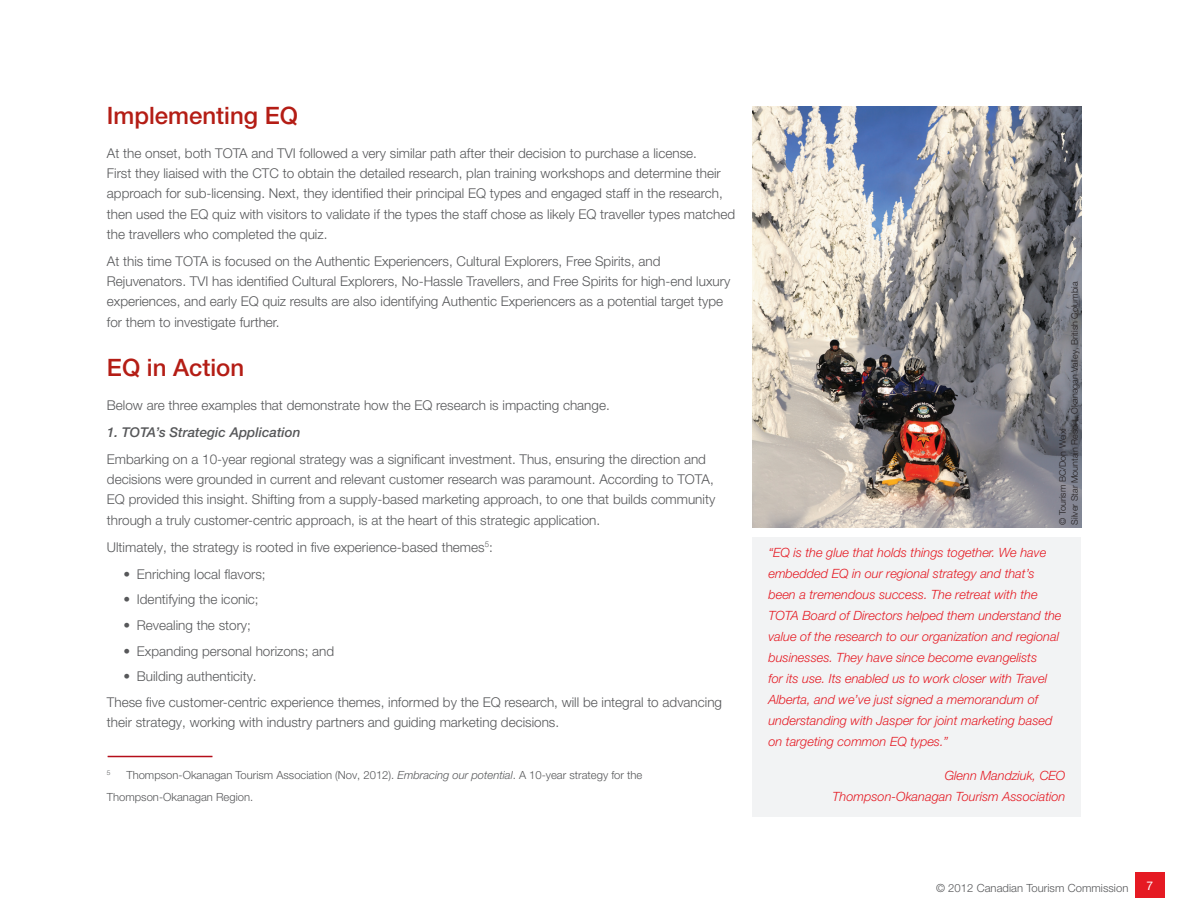
<style>
.page{position:relative;width:1188px;height:918px;background:#fff}
.page>*{position:absolute;margin:0;border:0;box-sizing:border-box;transform-origin:0 0}
.t1{font:500 24px "Helvetica Neue LT Pro";color:#b41d15}
.t2{font:300 13.5px/20.2px "Helvetica Neue LT Pro";color:#57585a}
.t3{font:italic 500 13.5px "Helvetica Neue LT Pro";color:#57585a}
.t4{font:italic 300 12.75px/21px "Helvetica Neue LT Pro";color:#e51a23}
.t5{font:12px "Helvetica Neue LT Pro";color:#fff}
.t6{font:300 11.25px/22.5px "Helvetica Neue LT Pro";color:#57585a}
.t7{font:300 9px/12px "Helvetica Neue LT Pro";color:#231f20}
.t8{font:300 6.6px "Helvetica Neue LT Pro";color:#57585a}
.s1{font-style:italic}
</style>
<div class="page">
<div style="left:1135px;top:873px;width:30px;height:25px;background:#e51a23"></div>
<img style="left:753px;top:107px;width:328px;height:420px">
<div style="left:753px;top:537px;width:328px;height:279px;background:#f2f3f4"></div>
<hr style="left:108px;top:756px;width:104px;height:1px;background:#b50e1a">
<h1 class="t1" style="left:107px;top:101px;width:193px">Implementing EQ</h1>
<p class="t2" style="left:107px;top:143px;width:630px">At the onset, both TOTA and TVI followed a very similar path after their decision to purchase a license.<br>First they liaised with the CTC to obtain the detailed research, plan training workshops and determine their approach for sub-licensing. Next, they identified their principal EQ types and engaged staff in the research, then used the EQ quiz with visitors to validate if the types the staff chose as likely EQ traveller types matched the travellers who completed the quiz.</p>
<p class="t2" style="left:107px;top:251px;width:625px">At this time TOTA is focused on the Authentic Experiencers, Cultural Explorers, Free Spirits, and Rejuvenators. TVI has identified Cultural Explorers, No-Hassle Travellers, and Free Spirits for high-end luxury experiences, and early EQ quiz results are also identifying Authentic Experiencers as a potential target type for them to investigate further.</p>
<h1 class="t1" style="left:107px;top:353px;width:139px">EQ in Action</h1>
<p class="t2" style="left:107px;top:395px;width:504px">Below are three examples that demonstrate how the EQ research is impacting change.</p>
<p class="t3" style="left:107px;top:424px;width:195px">1. TOTA’s Strategic Application</p>
<p class="t2" style="left:107px;top:449px;width:610px">Embarking on a 10-year regional strategy was a significant investment. Thus, ensuring the direction and decisions were grounded in current and relevant customer research was paramount. According to TOTA, EQ provided this insight. Shifting from a supply-based marketing approach, to one that builds community through a truly customer-centric approach, is at the heart of this strategic application.</p>
<p class="t2" style="left:107px;top:536px;width:387px">Ultimately, the strategy is rooted in five experience-based themes<sup>5</sup>:</p>
<p class="t2" style="left:123px;top:563px;width:144px">• Enriching local flavors;</p>
<p class="t2" style="left:123px;top:589px;width:137px">• Identifying the iconic;</p>
<p class="t2" style="left:123px;top:615px;width:129px">• Revealing the story;</p>
<p class="t2" style="left:123px;top:640px;width:212px">• Expanding personal horizons; and</p>
<p class="t2" style="left:107px;top:663px;width:617px;line-height:25.7px;text-indent:16px">• Building authenticity.<br>These five customer-centric experience themes, informed by the EQ research, will be integral to advancing</p>
<p class="t2" style="left:107px;top:712px;width:454px">their strategy, working with industry partners and guiding marketing decisions.</p>
<p class="t8" style="left:107px;top:769px;width:5px">5</p>
<p class="t6" style="left:107px;top:763px;width:537px;text-indent:20px">Thompson-Okanagan Tourism Association (Nov, 2012). <span class="s1">Embracing our potential</span>. A 10-year strategy for the<br>Thompson-Okanagan Region.</p>
<p class="t7" style="left:1056px;top:525px;width:244px;rotate:-90deg">© Tourism BC/Don Weixl<br>Silver Star Mountain Resort, Okanagan Valley, British Columbia</p>
<p class="t4" style="left:768px;top:541px;width:295px">“EQ is the glue that holds things together. We have embedded EQ in our regional strategy and that’s been a tremendous success. The retreat with the TOTA Board of Directors helped them understand the value of the research to our organization and regional businesses. They have since become evangelists<br>for its use. Its enabled us to work closer with Travel Alberta, and we’ve just signed a memorandum of understanding with Jasper for joint marketing based on targeting common EQ types.”</p>
<p class="t4" style="left:833px;top:765px;width:234px;text-align:right">Glenn Mandziuk, CEO<br>Thompson-Okanagan Tourism Association</p>
<p class="t6" style="left:936px;top:876px;width:194px">© 2012 Canadian Tourism Commission</p>
<p class="t5" style="left:1147px;top:879px;width:10px">77</p>
</div>
